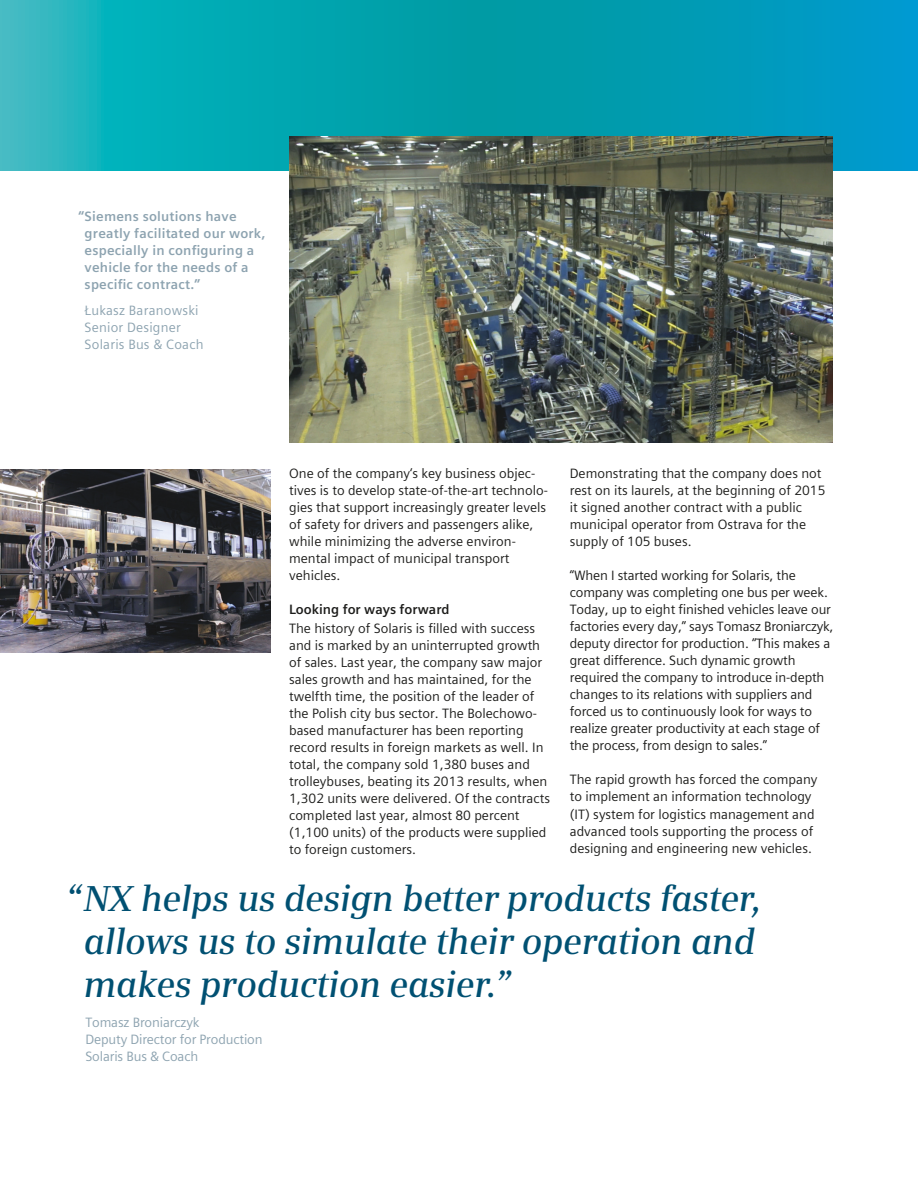
<style>
.page{position:relative;width:918px;height:1188px;background:#fff}
.page>*{position:absolute;margin:0;border:0;box-sizing:border-box;transform-origin:0 0}
.t1{font:italic 600 36px/43.2px "Siemens Serif";letter-spacing:-.01em;color:#005072}
.Body_text{font:13.5px/17px "Siemens Sans Global";color:#1d1d1b}
.Quotes{font:700 13.5px/17px "Siemens Sans Global";letter-spacing:.015em;color:#8da3b0}
.Quotes_credit{font:13.5px/17px "Siemens Sans Global";letter-spacing:-.01em;color:#8da3b0}
.Quotes_credit-2{font:13.5px/17px "Siemens Sans Global";letter-spacing:.015em;color:#8da3b0}
.Body_subhead{font:700 13.5px "Siemens Sans Global";color:#1d1d1b}
</style>
<div class="page">
<svg style="left:0;top:0;width:918px;height:170px;background:#07a4b5"></svg>
<img style="left:289px;top:136px;width:544px;height:306px">
<img style="left:0;top:469px;width:271px;height:184px">
<p class="Quotes" style="left:85px;top:208px;width:182px;text-indent:-6px">“Siemens solutions have greatly facilitated our work, especially in configuring a vehicle for the needs of a specific contract.”</p>
<p class="Quotes_credit-2" style="left:85px;top:302px;width:120px">Łukasz Baranowski<br>Senior Designer<br>Solaris Bus &amp; Coach</p>
<p class="Body_text" style="left:289px;top:465px;width:260px">One of the company‘s key business objec&shy;tives is to develop state-of-the-art technolo&shy;gies that support increasingly greater levels of safety for drivers and passengers alike, while minimizing the adverse environ&shy;mental impact of municipal transport vehicles.</p>
<p class="Body_subhead" style="left:289px;top:599px;width:162px">Looking for ways forward</p>
<p class="Body_text" style="left:289px;top:620px;width:262px">The history of Solaris is filled with success and is marked by an uninterrupted growth of sales. Last year, the company saw major sales growth and has maintained, for the twelfth time, the position of the leader of the Polish city bus sector. The Bolechowo&shy;based manufacturer has been reporting record results in foreign markets as well. In total, the company sold 1,380 buses and trolleybuses, beating its 2013 results, when 1,302 units were delivered. Of the contracts completed last year, almost 80 percent (1,100 units) of the products were supplied to foreign customers.</p>
<p class="Body_text" style="left:570px;top:465px;width:257px">Demonstrating that the company does not rest on its laurels, at the beginning of 2015 it signed another contract with a public municipal operator from Ostrava for the supply of 105 buses.</p>
<p class="Body_text" style="left:570px;top:567px;width:265px">“When I started working for Solaris, the company was completing one bus per week.<br>Today, up to eight finished vehicles leave our factories every day,” says Tomasz Broniarczyk, deputy director for production. “This makes a great difference. Such dynamic growth required the company to introduce in-depth changes to its relations with suppliers and forced us to continuously look for ways to realize greater productivity at each stage of the process, from design to sales.”</p>
<p class="Body_text" style="left:570px;top:771px;width:249px">The rapid growth has forced the company to implement an information technology (IT) system for logistics management and advanced tools supporting the process of designing and engineering new vehicles.</p>
<p class="t1" style="left:84px;top:876px;width:679px;text-indent:-18px">“NX helps us design better products faster, allows us to simulate their operation and makes production easier.”</p>
<p class="Quotes_credit" style="left:85px;top:1014px;width:179px">Tomasz Broniarczyk<br>Deputy Director for Production<br>Solaris Bus &amp; Coach</p>
</div>
